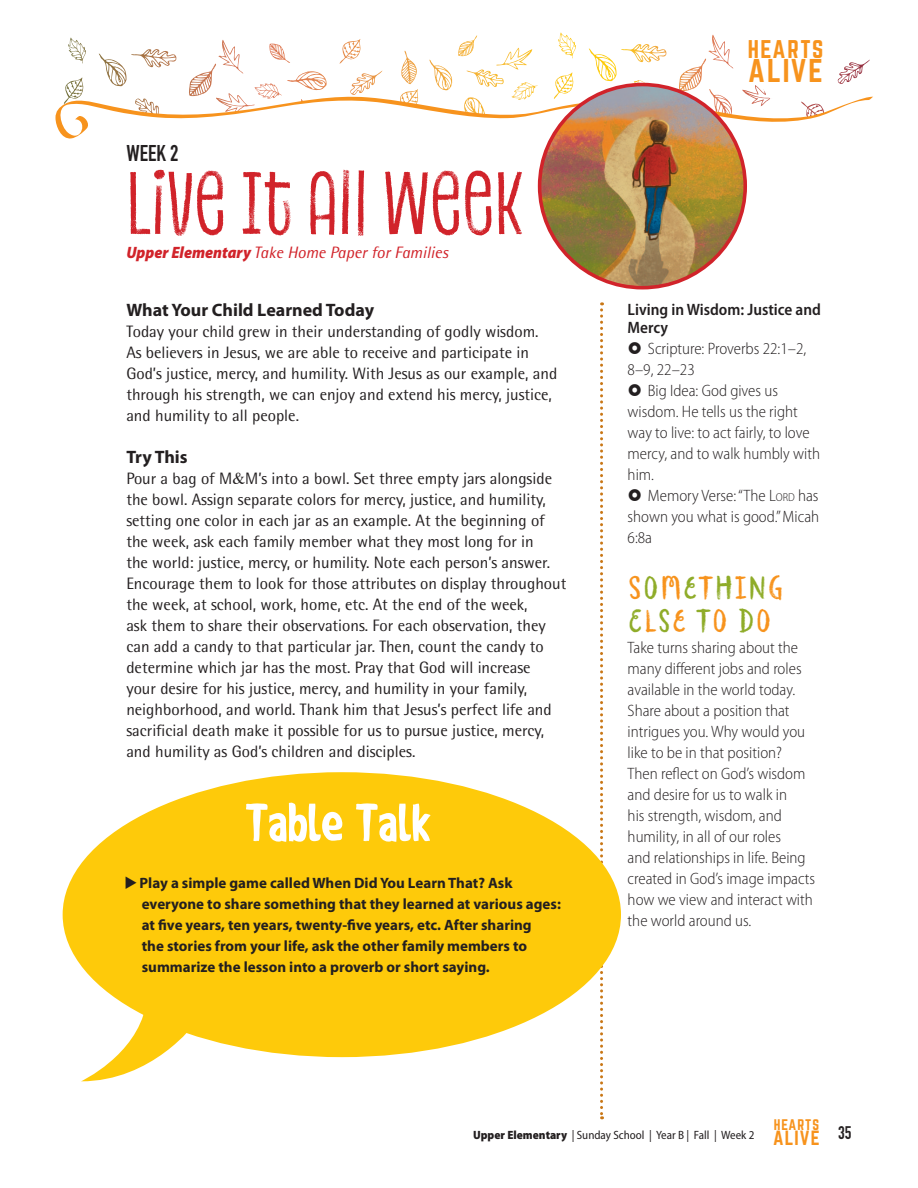
<style>
.page{position:relative;width:918px;height:1188px;background:#fff}
.page>*{position:absolute;margin:0;border:0;box-sizing:border-box;transform-origin:0 0}
.t1{font:85.5px "Canvas Inline";color:#d1232a}
.t2{font:700 51px "Shaky Hand Some Comic";color:#fff}
.t3{font:31.5px/33px "Canvas Curly Sans Combined";color:#f7931d}
.t4{font:28.8px "Norwester";letter-spacing:.06em;color:#f7931d}
.t5{font:22.5px "DIN Engschrift Alternate";color:#231f20}
.t6{font:22.35px "Norwester";letter-spacing:.07em;color:#f7931d}
.t7{font:700 18px "Myriad Pro";color:#231f20}
.t8{font:18px "Norwester";letter-spacing:.06em;color:#f7931d}
.t9{font:18px "DIN Engschrift Alternate";color:#231f20}
.t10{font:16.5px/21px "Rotis Semi Sans Std";color:#231f20}
.t11{font:300 semi-condensed 16.5px/21px "Myriad Pro";color:#231f20}
.t12{font:italic 16.5px "Rotis Semi Sans Std";color:#d1232a}
.t13{font:600 semi-condensed 16.5px/18px "Myriad Pro";color:#231f20}
.t14{font:700 15px/21px "Myriad Pro";color:#231f20}
.t15{font:13.5px "Norwester";letter-spacing:.07em;color:#f7931d}
.t16{font:semi-condensed 12px "Myriad Pro";color:#231f20}
.s1{font-family:"Myriad Pro";font-weight:900;font-stretch:semi-condensed}
.s2{font-family:"Times"}
.s3{font-style:inherit}
.s4{font-size:11.55px}
.s5{color:#8fac29}
.s6{font-weight:900}
</style>
<div class="page">
<svg style="left:600px;top:302px;width:3px;height:817px"></svg>
<svg style="left:55px;top:32px;width:818px;height:107px"></svg>
<img style="left:540px;top:85px;width:205px;height:203px">
<div style="left:63px;top:772px;width:558px;height:285px;background:#feca0a;border-radius:50%"></div>
<svg style="left:81px;top:965px;width:114px;height:116px"></svg>
<h3 class="t5" style="left:126px;top:139px;width:54px">WEEK 2</h3>
<h1 class="t1" style="left:126px;top:153px;width:398px">LIVE IT ALL WEEK</h1>
<p class="t12" style="left:126px;top:242px;width:324px"><span class="s1">Upper Elementary</span> Take Home Paper for Families</p>
<p class="t7" style="left:126px;top:298px;width:249px">What Your Child Learned Today</p>
<p class="t10" style="left:126px;top:321px;width:433px">Today your child grew in their understanding of godly wisdom.<br>As believers in Jesus, we are able to receive and participate in God’s justice, mercy, and humility. With Jesus as our example, and through his strength, we can enjoy and extend his mercy, justice, and humility to all people.</p>
<p class="t7" style="left:126px;top:445px;width:63px">Try This</p>
<p class="t10" style="left:126px;top:468px;width:442px">Pour a bag of M<span class="s2">&amp;</span>M’s into a bowl. Set three empty jars alongside the bowl. Assign separate colors for mercy, justice, and humility, setting one color in each jar as an example. At the beginning of the week, ask each family member what they most long for in<br>the world: justice, mercy, or humility. Note each person’s answer.<br>Encourage them to look for those attributes on display throughout the week, at school, work, home, etc. At the end of the week,<br>ask them to share their observations. For each observation, they can add a candy to that particular jar. Then, count the candy to determine which jar has the most. Pray that God will increase<br>your desire for his justice, mercy, and humility in your family, neighborhood, and world. Thank him that Jesus’s perfect life and sacrificial death make it possible for us to pursue justice, mercy, and humility as God’s children and disciples.</p>
<h2 class="t2" style="left:244px;top:789px;width:189px">Table Talk</h2>
<p class="t14" style="left:140px;top:872px;width:423px">Play a simple game called When Did You Learn That? Ask everyone to share something that they learned at various ages: at five years, ten years, twenty-five years, etc. After sharing<br>the stories from your life, ask the other family members to summarize the lesson into a proverb or short saying.</p>
<h3 class="t6" style="left:748px;top:39px;width:77px">HEARTS</h3>
<h3 class="t4" style="left:748px;top:57px;width:76px">ALIVE</h3>
<p class="t13" style="left:628px;top:300px;width:195px">Living in Wisdom: Justice and<br>Mercy</p>
<p class="t11" style="left:648px;top:338px;width:160px">Scripture: Proverbs 22:1–2,</p>
<p class="t11" style="left:628px;top:359px;width:69px">8–9, 22–23</p>
<p class="t11" style="left:648px;top:380px;width:132px">Big Idea: God gives us</p>
<p class="t11" style="left:628px;top:401px;width:172px">wisdom. He tells us the right</p>
<p class="t11" style="left:628px;top:422px;width:183px">way to live: to act fairly, to love</p>
<p class="t11" style="left:628px;top:443px;width:194px">mercy, and to walk humbly with</p>
<p class="t11" style="left:628px;top:464px;width:28px">him.</p>
<p class="t11" style="left:648px;top:485px;width:172px">Memory Verse: “The <span class="s3">L</span><span class="s4">ORD</span> has</p>
<p class="t11" style="left:628px;top:506px;width:193px">shown you what is good.” Micah</p>
<p class="t11" style="left:628px;top:527px;width:26px">6:8a</p>
<h3 class="t3" style="left:628px;top:571px;width:158px">S<span class="s5">O</span>M<span class="s5">E</span>T<span class="s5">H</span>I<span class="s5">N</span>G<br><span class="s5">E</span>L<span class="s5">S</span>E <span class="s5">T</span>O <span class="s5">D</span>O</h3>
<p class="t11" style="left:628px;top:637px;width:189px">Take turns sharing about the many different jobs and roles available in the world today.<br>Share about a position that intrigues you. Why would you like to be in that position?<br>Then reflect on God’s wisdom and desire for us to walk in<br>his strength, wisdom, and humility, in all of our roles<br>and relationships in life. Being created in God’s image impacts how we view and interact with the world around us.</p>
<p class="t15" style="left:774px;top:1118px;width:47px">HEARTS</p>
<p class="t8" style="left:773px;top:1129px;width:48px">ALIVE</p>
<p class="t16" style="left:473px;top:1128px;width:283px"><span class="s6">Upper Elementary</span> | Sunday School | Year B | Fall | Week 2</p>
<p class="t9" style="left:838px;top:1123px;width:15px">35</p>
</div>
